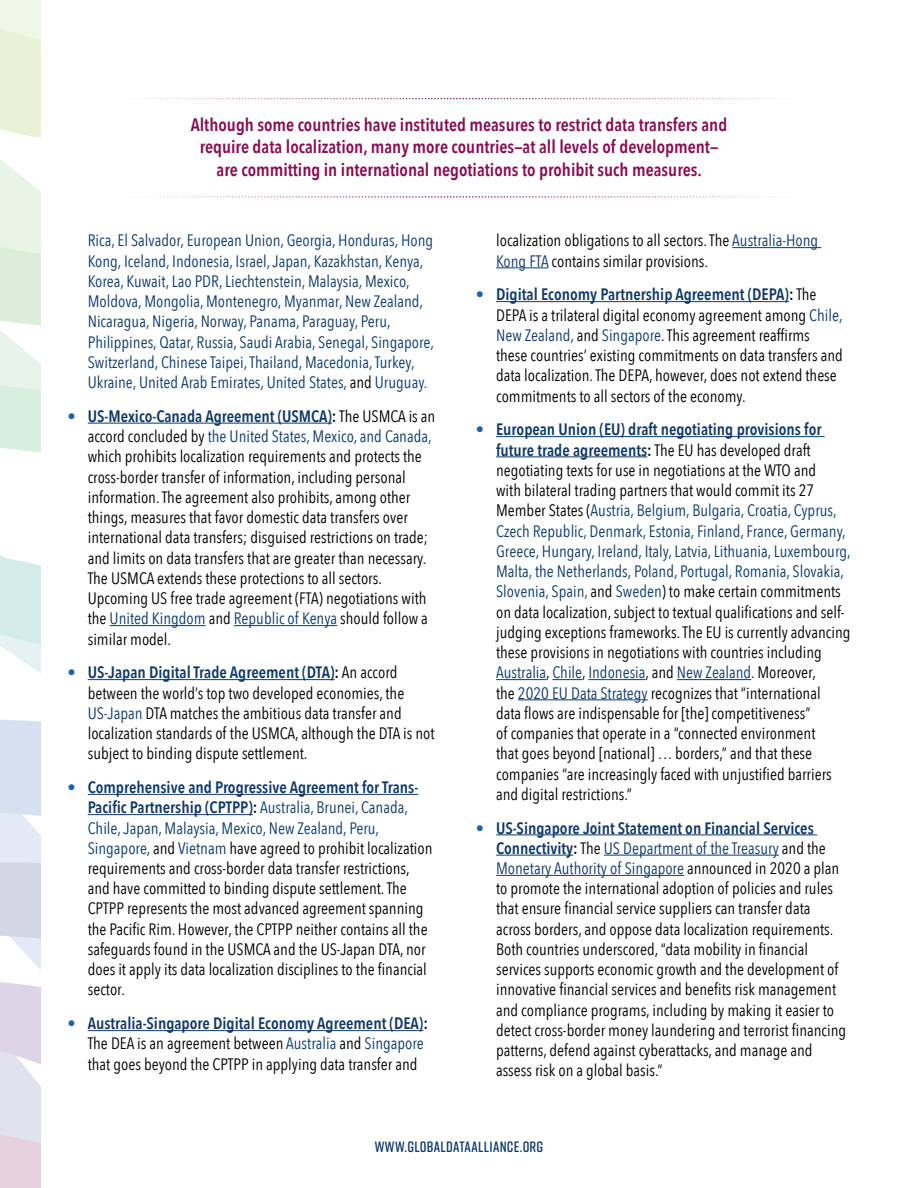
<style>
.page{position:relative;width:918px;height:1188px;background:#fff}
.page>*{position:absolute;margin:0;border:0;box-sizing:border-box;transform-origin:0 0}
.t1{font:600 18px/22.5px "Avenir Next Condensed";color:#870d52;text-align:center}
.t2{font:16.5px/20.2px "Avenir Next Condensed";color:#000}
.t3{font:16.5px/20.2px "Avenir Next Condensed";color:#0d3b6a}
.t4{font:600 15px "Rift Soft";letter-spacing:.02em;color:#0f3a69}
.s1{color:#000}
.s2{font-weight:800;color:#1d62ad}
.s3{font-weight:600;color:#0f3a69}
.s4{font-weight:600}
.s5{color:#0d3b6a}
.s6{color:#0f3a69}
</style>
<div class="page">
<svg style="left:0;top:0;width:40px;height:1188px"></svg>
<hr style="left:88px;top:423px;width:244px;height:1px;background:#0f3a69">
<hr style="left:110px;top:625px;width:96px;height:1px;background:#0f3a69">
<hr style="left:234px;top:625px;width:103px;height:1px;background:#0f3a69">
<hr style="left:88px;top:679px;width:247px;height:1px;background:#0f3a69">
<hr style="left:88px;top:794px;width:330px;height:1px;background:#0f3a69">
<hr style="left:88px;top:814px;width:165px;height:1px;background:#0f3a69">
<hr style="left:88px;top:1030px;width:335px;height:1px;background:#0f3a69">
<hr style="left:732px;top:247px;width:89px;height:1px;background:#0f3a69">
<hr style="left:496px;top:267px;width:53px;height:1px;background:#0f3a69">
<hr style="left:496px;top:301px;width:293px;height:1px;background:#0f3a69">
<hr style="left:496px;top:436px;width:329px;height:1px;background:#0f3a69">
<hr style="left:496px;top:456px;width:151px;height:1px;background:#0f3a69">
<hr style="left:496px;top:679px;width:50px;height:1px;background:#0f3a69">
<hr style="left:552px;top:679px;width:30px;height:1px;background:#0f3a69">
<hr style="left:588px;top:679px;width:58px;height:1px;background:#0f3a69">
<hr style="left:677px;top:679px;width:74px;height:1px;background:#0f3a69">
<hr style="left:518px;top:699px;width:130px;height:1px;background:#0f3a69">
<hr style="left:496px;top:834px;width:321px;height:1px;background:#0f3a69">
<hr style="left:496px;top:855px;width:77px;height:1px;background:#0f3a69">
<hr style="left:604px;top:855px;width:175px;height:1px;background:#0f3a69">
<hr style="left:496px;top:875px;width:188px;height:1px;background:#0f3a69">
<svg style="left:132px;top:98px;width:653px;height:1px"></svg>
<svg style="left:138px;top:196px;width:644px;height:2px"></svg>
<p class="t1" style="left:191px;top:113px;width:538px">Although some countries have instituted measures to restrict data transfers and require data localization, many more countries—at all levels of development— are committing in international negotiations to prohibit such measures.</p>
<p class="t3" style="left:88px;top:230px;width:348px">Rica, El Salvador, European Union, Georgia, Honduras, Hong Kong, Iceland, Indonesia, Israel, Japan, Kazakhstan, Kenya, Korea, Kuwait, Lao PDR, Liechtenstein, Malaysia, Mexico, Moldova, Mongolia, Montenegro, Myanmar, New Zealand, Nicaragua, Nigeria, Norway, Panama, Paraguay, Peru, Philippines, Qatar, Russia, Saudi Arabia, Senegal, Singapore, Switzerland, Chinese Taipei, Thailand, Macedonia, Turkey, Ukraine, United Arab Emirates, United States, <span class="s1">and</span> Uruguay.</p>
<p class="t2" style="left:88px;top:405px;width:349px;text-indent:-20px"><span class="s2">•</span> <span class="s3">US-Mexico-Canada Agreement (USMCA)</span><span class="s4">:</span> The USMCA is an accord concluded by <span class="s5">the United States, Mexico, and Canada, </span>which prohibits localization requirements and protects the cross-border transfer of information, including personal information. The agreement also prohibits, among other things, measures that favor domestic data transfers over international data transfers; disguised restrictions on trade; and limits on data transfers that are greater than necessary.<br>The USMCA extends these protections to all sectors.<br>Upcoming US free trade agreement (FTA) negotiations with the <span class="s6">United Kingdom</span> and <span class="s6">Republic of Kenya</span> should follow a similar model.</p>
<p class="t2" style="left:88px;top:662px;width:348px;text-indent:-20px"><span class="s2">•</span> <span class="s3">US-Japan Digital Trade Agreement (DTA)</span><span class="s4">:</span> An accord between the world’s top two developed economies, the <span class="s5">US-Japan</span> DTA matches the ambitious data transfer and localization standards of the USMCA, although the DTA is not subject to binding dispute settlement.</p>
<p class="t2" style="left:88px;top:776px;width:346px;text-indent:-20px"><span class="s2">•</span> <span class="s3">Comprehensive and Progressive Agreement for Trans-Pacific Partnership (CPTPP)</span><span class="s4">:</span> <span class="s5">Australia, Brunei, Canada, Chile, Japan, Malaysia, Mexico, New Zealand, Peru, Singapore,</span> and <span class="s5">Vietnam</span> have agreed to prohibit localization requirements and cross-border data transfer restrictions, and have committed to binding dispute settlement. The CPTPP represents the most advanced agreement spanning the Pacific Rim. However, the CPTPP neither contains all the safeguards found in the USMCA and the US-Japan DTA, nor does it apply its data localization disciplines to the financial sector.</p>
<p class="t2" style="left:88px;top:1013px;width:342px;text-indent:-20px"><span class="s2">•</span> <span class="s3">Australia-Singapore Digital Economy Agreement (DEA)</span><span class="s4">:<br></span>The DEA is an agreement between <span class="s5">Australia</span> and <span class="s5">Singapore </span>that goes beyond the CPTPP in applying data transfer and</p>
<p class="t2" style="left:496px;top:230px;width:324px">localization obligations to all sectors. The <span class="s6">Australia-Hong<br>Kong FTA</span> contains similar provisions.</p>
<p class="t2" style="left:496px;top:284px;width:348px;text-indent:-20px"><span class="s2">•</span> <span class="s3">Digital Economy Partnership Agreement (DEPA)</span><span class="s4">:</span> The DEPA is a trilateral digital economy agreement among <span class="s5">Chile, New Zealand,</span> and <span class="s5">Singapore</span>. This agreement reaffirms these countries’ existing commitments on data transfers and data localization. The DEPA, however, does not extend these commitments to all sectors of the economy.</p>
<p class="t2" style="left:496px;top:419px;width:356px;text-indent:-20px"><span class="s2">•</span> <span class="s3">European Union (EU) draft negotiating provisions for future trade agreements</span><span class="s4">:</span> The EU has developed draft negotiating texts for use in negotiations at the WTO and<br>with bilateral trading partners that would commit its 27<br>Member States (<span class="s5">Austria, Belgium, Bulgaria, Croatia, Cyprus, Czech Republic, Denmark, Estonia, Finland, France, Germany, Greece, Hungary, Ireland, Italy, Latvia, Lithuania, Luxembourg, Malta, the Netherlands, Poland, Portugal, Romania, Slovakia, Slovenia, Spain,</span> and <span class="s5">Sweden</span>) to make certain commitments on data localization, subject to textual qualifications and self&shy;judging exceptions frameworks. The EU is currently advancing these provisions in negotiations with countries including <span class="s6">Australia</span>, <span class="s6">Chile</span>, <span class="s6">Indonesia</span>, and <span class="s6">New Zealand</span>. Moreover,<br>the <span class="s6">2020 EU Data Strategy</span> recognizes that “international<br>data flows are indispensable for [the] competitiveness”<br>of companies that operate in a “connected environment<br>that goes beyond [national] … borders,” and that these companies “are increasingly faced with unjustified barriers and digital restrictions.”</p>
<p class="t2" style="left:496px;top:817px;width:352px;text-indent:-20px"><span class="s2">•</span> <span class="s3">US-Singapore Joint Statement on Financial Services Connectivity</span><span class="s4">:</span> The <span class="s6">US Department of the Treasury</span> and the <span class="s6">Monetary Authority of Singapore</span> announced in 2020 a plan to promote the international adoption of policies and rules that ensure financial service suppliers can transfer data across borders, and oppose data localization requirements.<br>Both countries underscored, “data mobility in financial services supports economic growth and the development of innovative financial services and benefits risk management and compliance programs, including by making it easier to detect cross-border money laundering and terrorist financing patterns, defend against cyberattacks, and manage and assess risk on a global basis.”</p>
<p class="t4" style="left:375px;top:1137px;width:170px">WWW.GLOBALDATAALLIANCE.ORG</p>
</div>
